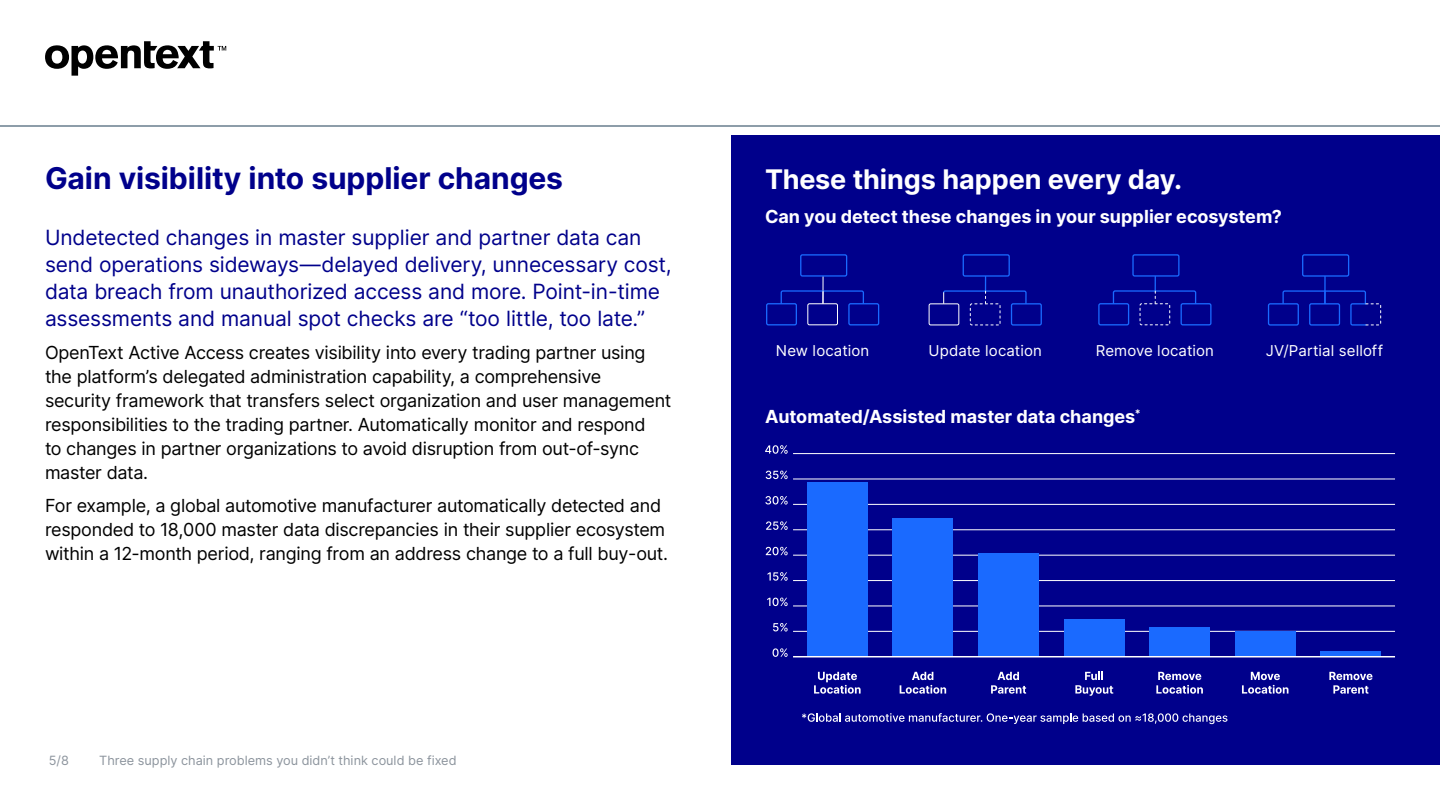
<style>
.page{position:relative;width:1440px;height:810px;background:#fff}
.page>*{position:absolute;margin:0;border:0;box-sizing:border-box;transform-origin:0 0}
.t1{font:700 30px "Inter";letter-spacing:-.005em;color:#00008b}
.t2{font:700 27px "Inter";letter-spacing:-.005em;color:#fff}
.Intro_Paragraph{font:21px/27px "Inter";letter-spacing:-.005em;color:#00008b}
.Body{font:18px/24px "Inter";letter-spacing:-.015em;color:#000}
.t3{font:700 18px "Inter";color:#fff}
.t4{font:15px "Inter";letter-spacing:.005em;color:#fff}
.t5{font:12.75px "Inter";color:#8c949d}
</style>
<div class="page">
<hr style="left:0;top:125px;width:1440px;height:2px;background:#8d9da9">
<svg style="left:45px;top:41px;width:181px;height:35px"></svg>
<div style="left:731px;top:135px;width:709px;height:630px;background:#00008b"></div>
<div style="left:807px;top:303px;width:31px;height:22px;border:1px solid #fff;border-radius:2px"></div>
<div style="left:848px;top:303px;width:31px;height:22px;border:1px solid #1a6aff;border-radius:2px"></div>
<div style="left:766px;top:303px;width:31px;height:22px;border:1px solid #1a6aff;border-radius:2px"></div>
<svg style="left:780px;top:254px;width:85px;height:51px"></svg>
<div style="left:970px;top:303px;width:31px;height:22px;border:1px dashed #fff;border-radius:2px"></div>
<div style="left:1011px;top:303px;width:31px;height:23px;border:1px solid #1a6aff;border-radius:2px"></div>
<div style="left:929px;top:303px;width:30px;height:22px;border:1px solid #fff;border-radius:2px"></div>
<svg style="left:942px;top:254px;width:85px;height:51px"></svg>
<div style="left:1140px;top:303px;width:30px;height:22px;border:1px dashed #fff;border-radius:2px"></div>
<div style="left:1181px;top:303px;width:31px;height:22px;border:1px solid #1a6aff;border-radius:2px"></div>
<div style="left:1098px;top:303px;width:31px;height:22px;border:1px solid #1a6aff;border-radius:2px"></div>
<svg style="left:1112px;top:254px;width:85px;height:51px"></svg>
<div style="left:1268px;top:303px;width:31px;height:23px;border:1px solid #1a6aff;border-radius:2px"></div>
<svg style="left:1282px;top:254px;width:100px;height:72px"></svg>
<svg style="left:765px;top:445px;width:23px;height:9px"></svg>
<svg style="left:766px;top:471px;width:22px;height:8px"></svg>
<svg style="left:765px;top:496px;width:23px;height:9px"></svg>
<svg style="left:766px;top:521px;width:22px;height:9px"></svg>
<svg style="left:766px;top:547px;width:22px;height:8px"></svg>
<svg style="left:768px;top:572px;width:20px;height:9px"></svg>
<svg style="left:767px;top:598px;width:21px;height:8px"></svg>
<svg style="left:773px;top:623px;width:15px;height:9px"></svg>
<svg style="left:773px;top:648px;width:15px;height:9px"></svg>
<svg style="left:814px;top:672px;width:47px;height:22px"></svg>
<svg style="left:900px;top:672px;width:46px;height:22px"></svg>
<svg style="left:991px;top:672px;width:35px;height:22px"></svg>
<svg style="left:1242px;top:672px;width:46px;height:22px"></svg>
<svg style="left:1156px;top:672px;width:47px;height:22px"></svg>
<svg style="left:1329px;top:672px;width:43px;height:22px"></svg>
<svg style="left:802px;top:713px;width:425px;height:11px"></svg>
<hr style="left:793px;top:631px;width:602px;height:1px;background:#fff">
<hr style="left:793px;top:555px;width:602px;height:1px;background:#fff">
<hr style="left:793px;top:529px;width:602px;height:1px;background:#fff">
<hr style="left:793px;top:606px;width:602px;height:1px;background:#fff">
<hr style="left:793px;top:580px;width:602px;height:1px;background:#fff">
<hr style="left:793px;top:504px;width:602px;height:1px;background:#fff">
<hr style="left:793px;top:453px;width:602px;height:1px;background:#fff">
<hr style="left:793px;top:479px;width:602px;height:1px;background:#fff">
<div style="left:807px;top:482px;width:60px;height:175px;background:#1a6aff"></div>
<div style="left:978px;top:554px;width:61px;height:103px;background:#1a6aff"></div>
<div style="left:1150px;top:627px;width:60px;height:30px;background:#1a6aff"></div>
<div style="left:1321px;top:651px;width:60px;height:6px;background:#1a6aff"></div>
<div style="left:893px;top:518px;width:60px;height:139px;background:#1a6aff"></div>
<div style="left:1064px;top:620px;width:60px;height:37px;background:#1a6aff"></div>
<div style="left:1235px;top:631px;width:60px;height:26px;background:#1a6aff"></div>
<hr style="left:793px;top:656px;width:602px;height:1px;background:#fff">
<svg style="left:1075px;top:672px;width:38px;height:24px"></svg>
<h3 class="t1" style="left:45px;top:156px;width:520px">Gain visibility into supplier changes</h3>
<p class="Intro_Paragraph" style="left:45px;top:224px;width:628px">Undetected changes in master supplier and partner data can send operations sideways—delayed delivery, unnecessary cost, data breach from unauthorized access and more. Point-in-time assessments and manual spot checks are “too little, too late.”</p>
<p class="Body" style="left:45px;top:340px;width:628px">OpenText Active Access creates visibility into every trading partner using the platform’s delegated administration capability, a comprehensive security framework that transfers select organization and user management responsibilities to the trading partner. Automatically monitor and respond<br>to changes in partner organizations to avoid disruption from out-of-sync master data.</p>
<p class="Body" style="left:45px;top:493px;width:625px">For example, a global automotive manufacturer automatically detected and responded to 18,000 master data discrepancies in their supplier ecosystem within a 12-month period, ranging from an address change to a full buy-out.</p>
<p class="t5" style="left:49px;top:751px;width:22px">5/8</p>
<p class="t5" style="left:99px;top:751px;width:359px">Three supply chain problems you didn’t think could be fixed</p>
<h2 class="t2" style="left:765px;top:160px;width:419px">These things happen every day.</h2>
<p class="t3" style="left:765px;top:203px;width:518px">Can you detect these changes in your supplier ecosystem?</p>
<p class="t4" style="left:776px;top:339px;width:95px">New location</p>
<p class="t4" style="left:929px;top:339px;width:115px">Update location</p>
<p class="t4" style="left:1096px;top:339px;width:120px">Remove location</p>
<p class="t4" style="left:1266px;top:339px;width:119px">JV/Partial selloff</p>
<p class="t3" style="left:765px;top:403px;width:377px">Automated/Assisted master data changes<sup>*</sup></p>
</div>
